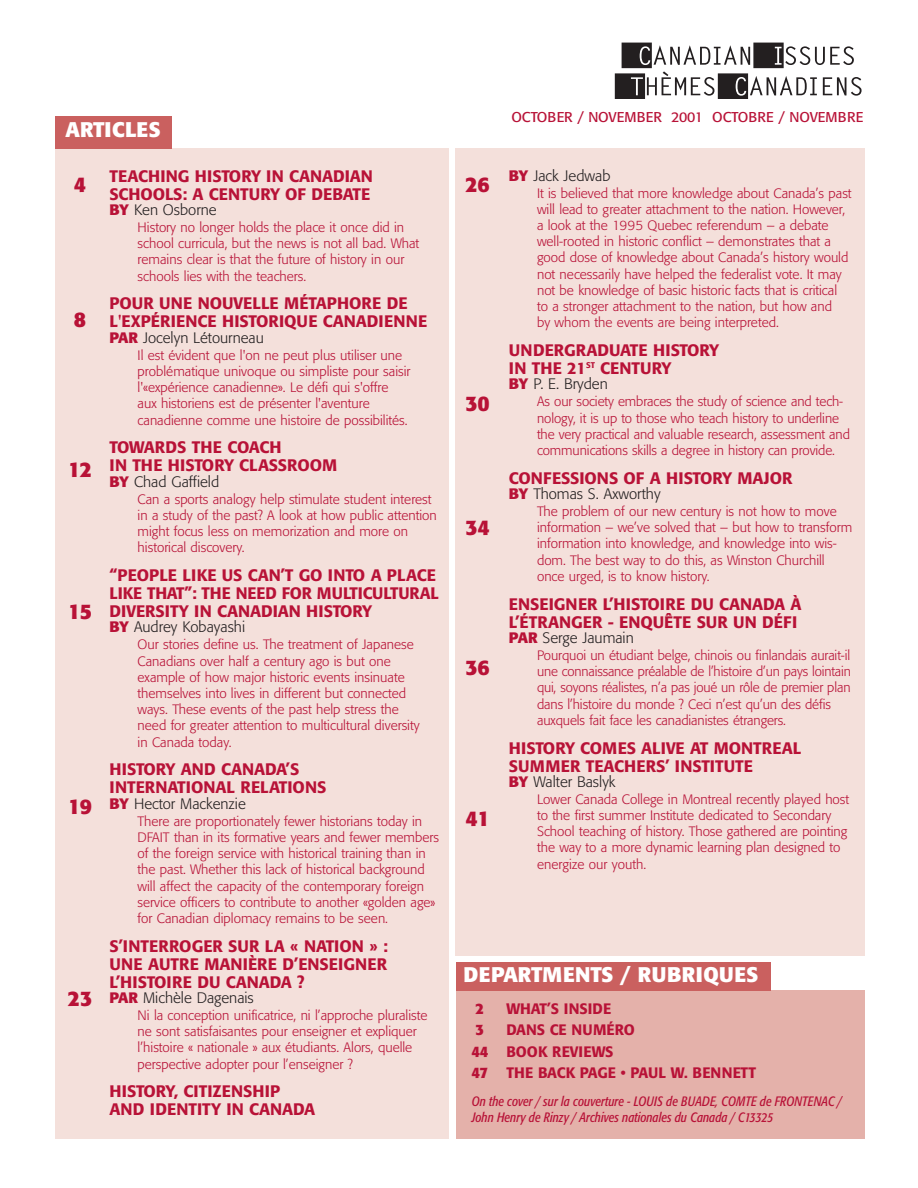
<style>
.page{position:relative;width:918px;height:1188px;background:#fff}
.page>*{position:absolute;margin:0;border:0;box-sizing:border-box;transform-origin:0 0}
.t1{font:700 21px "Formata";letter-spacing:.02em;color:#fff}
.t2{font:700 21px "Formata";color:#b81237}
.t3{font:700 21px "Formata";color:#fff}
.t4{font:500 16.5px/18px "Formata";color:#b81237}
.t5{font:300 15px "Formata";color:#231f20}
.t6{font:500 15px/21.6px "Formata";color:#b81237}
.t7{font:700 15px "Formata";color:#b81237}
.t8{font:14.1px "Formata";color:#b81237}
.t9{font:300 13.5px/16.2px "Formata";color:#b81237}
.t10{font:italic condensed 13.5px/16.2px "Formata";color:#b81237;scale:.95 1}
.s1{font-weight:700;color:#b81237}
.s2{font-weight:700}
</style>
<div class="page">
<div style="left:456px;top:990px;width:409px;height:149px;background:#e4b1aa"></div>
<div style="left:55px;top:148px;width:393px;height:991px;background:#f4e0db"></div>
<div style="left:455px;top:149px;width:410px;height:807px;background:#f4e0db"></div>
<div style="left:456px;top:962px;width:314px;height:28px;background:#ca605f"></div>
<div style="left:55px;top:116px;width:117px;height:32px;background:#ca605f"></div>
<svg style="left:615px;top:43px;width:247px;height:56px"></svg>
<h1 class="t3" style="left:66px;top:120px;width:96px">ARTICLES</h1>
<h1 class="t2" style="left:74px;top:175px;width:14px">4</h1>
<h1 class="t2" style="left:74px;top:310px;width:14px">8</h1>
<h1 class="t2" style="left:68px;top:460px;width:26px">12</h1>
<h1 class="t2" style="left:68px;top:603px;width:26px">15</h1>
<h1 class="t2" style="left:68px;top:798px;width:26px">19</h1>
<h1 class="t2" style="left:68px;top:990px;width:26px">23</h1>
<p class="t4" style="left:110px;top:168px;width:265px">TEACHING HISTORY IN CANADIAN<br>SCHOOLS: A CENTURY OF DEBATE</p>
<p class="t5" style="left:110px;top:203px;width:109px"><span class="s1">BY</span> Ken Osborne</p>
<p class="t9" style="left:138px;top:220px;width:283px">History no longer holds the place it once did in school curricula, but the news is not all bad. What remains clear is that the future of history in our schools lies with the teachers.</p>
<p class="t4" style="left:110px;top:296px;width:319px">POUR UNE NOUVELLE MÉTAPHORE DE<br>L'EXPÉRIENCE HISTORIQUE CANADIENNE</p>
<p class="t5" style="left:110px;top:331px;width:156px"><span class="s1">PAR</span> Jocelyn Létourneau</p>
<p class="t9" style="left:138px;top:348px;width:274px">Il est évident que l'on ne peut plus utiliser une problématique univoque ou simpliste pour saisir l'«expérience canadienne». Le défi qui s'offre aux historiens est de présenter l'aventure canadienne comme une histoire de possibilités.</p>
<p class="t4" style="left:110px;top:440px;width:229px">TOWARDS THE COACH<br>IN THE HISTORY CLASSROOM</p>
<p class="t5" style="left:110px;top:475px;width:111px"><span class="s1">BY</span> Chad Gaffield</p>
<p class="t9" style="left:138px;top:492px;width:301px">Can a sports analogy help stimulate student interest in a study of the past? A look at how public attention might focus less on memorization and more on historical discovery.</p>
<p class="t4" style="left:110px;top:568px;width:331px">“PEOPLE LIKE US CAN’T GO INTO A PLACE<br>LIKE THAT”: THE NEED FOR MULTICULTURAL<br>DIVERSITY IN CANADIAN HISTORY</p>
<p class="t5" style="left:110px;top:621px;width:137px"><span class="s1">BY</span> Audrey Kobayashi</p>
<p class="t9" style="left:138px;top:638px;width:284px">Our stories define us. The treatment of Japanese Canadians over half a century ago is but one example of how major historic events insinuate themselves into lives in different but connected ways. These events of the past help stress the need for greater attention to multicultural diversity in Canada today.</p>
<p class="t4" style="left:110px;top:762px;width:218px">HISTORY AND CANADA’S<br>INTERNATIONAL RELATIONS</p>
<p class="t5" style="left:110px;top:797px;width:138px"><span class="s1">BY</span> Hector Mackenzie</p>
<p class="t9" style="left:138px;top:814px;width:303px">There are proportionately fewer historians today in DFAIT than in its formative years and fewer members of the foreign service with historical training than in the past. Whether this lack of historical background will affect the capacity of the contemporary foreign service officers to contribute to another «golden age» for Canadian diplomacy remains to be seen.</p>
<p class="t4" style="left:110px;top:938px;width:280px;text-align:justify">S’INTERROGER SUR LA « NATION » :<br>UNE AUTRE MANIÈRE D’ENSEIGNER L’HISTOIRE DU CANADA ?</p>
<p class="t5" style="left:110px;top:991px;width:146px"><span class="s1">PAR</span> Michèle Dagenais</p>
<p class="t9" style="left:138px;top:1008px;width:291px">Ni la conception unificatrice, ni l’approche pluraliste ne sont satisfaisantes pour enseigner et expliquer l’histoire « nationale » aux étudiants. Alors, quelle perspective adopter pour l’enseigner ?</p>
<p class="t4" style="left:110px;top:1084px;width:207px">HISTORY, CITIZENSHIP<br>AND IDENTITY IN CANADA</p>
<h1 class="t2" style="left:465px;top:175px;width:26px">26</h1>
<h1 class="t2" style="left:465px;top:394px;width:26px">30</h1>
<h1 class="t2" style="left:465px;top:519px;width:26px">34</h1>
<h1 class="t2" style="left:465px;top:658px;width:26px">36</h1>
<h1 class="t2" style="left:465px;top:810px;width:26px">41</h1>
<p class="t8" style="left:511px;top:111px;width:354px">OCTOBER / NOVEMBER 2001 OCTOBRE / NOVEMBRE</p>
<p class="t5" style="left:509px;top:169px;width:103px"><span class="s1">BY</span> Jack Jedwab</p>
<p class="t9" style="left:537px;top:186px;width:316px">It is believed that more knowledge about Canada’s past will lead to greater attachment to the nation. However, a look at the 1995 Quebec referendum – a debate well-rooted in historic conflict – demonstrates that a good dose of knowledge about Canada’s history would not necessarily have helped the federalist vote. It may not be knowledge of basic historic facts that is critical<br>to a stronger attachment to the nation, but how and<br>by whom the events are being interpreted.</p>
<p class="t4" style="left:509px;top:342px;width:212px">UNDERGRADUATE HISTORY<br>IN THE 21<sup>ST</sup> CENTURY</p>
<p class="t5" style="left:509px;top:377px;width:100px"><span class="s1">BY</span> P. E. Bryden</p>
<p class="t9" style="left:537px;top:394px;width:314px">As our society embraces the study of science and tech - no logy, it is up to those who teach history to underline the very practical and valuable research, assessment and communications skills a degree in history can provide.</p>
<p class="t4" style="left:509px;top:470px;width:285px">CONFESSIONS OF A HISTORY MAJOR</p>
<p class="t5" style="left:509px;top:487px;width:153px"><span class="s1">BY</span> Thomas S. Axworthy</p>
<p class="t9" style="left:537px;top:504px;width:317px">The problem of our new century is not how to move information – we’ve solved that – but how to transform information into knowledge, and knowledge into wis&shy;dom. The best way to do this, as Winston Churchill once urged, is to know history.</p>
<p class="t4" style="left:509px;top:596px;width:294px">ENSEIGNER L’HISTOIRE DU CANADA À<br>L’ÉTRANGER - ENQUÊTE SUR UN DÉFI</p>
<p class="t5" style="left:509px;top:631px;width:126px"><span class="s1">PAR</span> Serge Jaumain</p>
<p class="t9" style="left:537px;top:648px;width:315px">Pourquoi un étudiant belge, chinois ou finlandais aurait-il une connaissance préalable de l’histoire d’un pays lointain qui, soyons réalistes, n’a pas joué un rôle de premier plan dans l’histoire du monde ? Ceci n’est qu’un des défis auxquels fait face les canadianistes étrangers.</p>
<p class="t4" style="left:509px;top:740px;width:294px">HISTORY COMES ALIVE AT MONTREAL<br>SUMMER TEACHERS’ INSTITUTE</p>
<p class="t5" style="left:509px;top:775px;width:108px"><span class="s1">BY</span> Walter Baslyk</p>
<p class="t9" style="left:537px;top:792px;width:314px">Lower Canada College in Montreal recently played host to the first summer Institute dedicated to Secondary School teaching of history. Those gathered are pointing the way to a more dynamic learning plan designed to energize our youth.</p>
<h1 class="t1" style="left:464px;top:965px;width:296px">DEPARTMENTS / RUBRIQUES</h1>
<p class="t7" style="left:476px;top:1002px;width:10px">2</p>
<p class="t6" style="left:506px;top:999px;width:106px">WHAT’S INSIDE</p>
<p class="t7" style="left:476px;top:1023px;width:10px">3</p>
<p class="t6" style="left:471px;top:1020px;width:286px;text-indent:35px">DANS CE NUMÉRO<br><span class="s2">44</span> BOOK REVIEWS<br><span class="s2">47</span> THE BACK PAGE • PAUL W. BENNETT</p>
<p class="t10" style="left:472px;top:1094px;width:391px">On the cover / sur la couverture - LOUIS de BUADE, COMTE de FRONTENAC /<br>John Henry de Rinzy / Archives nationales du Canada / C13325</p>
</div>
